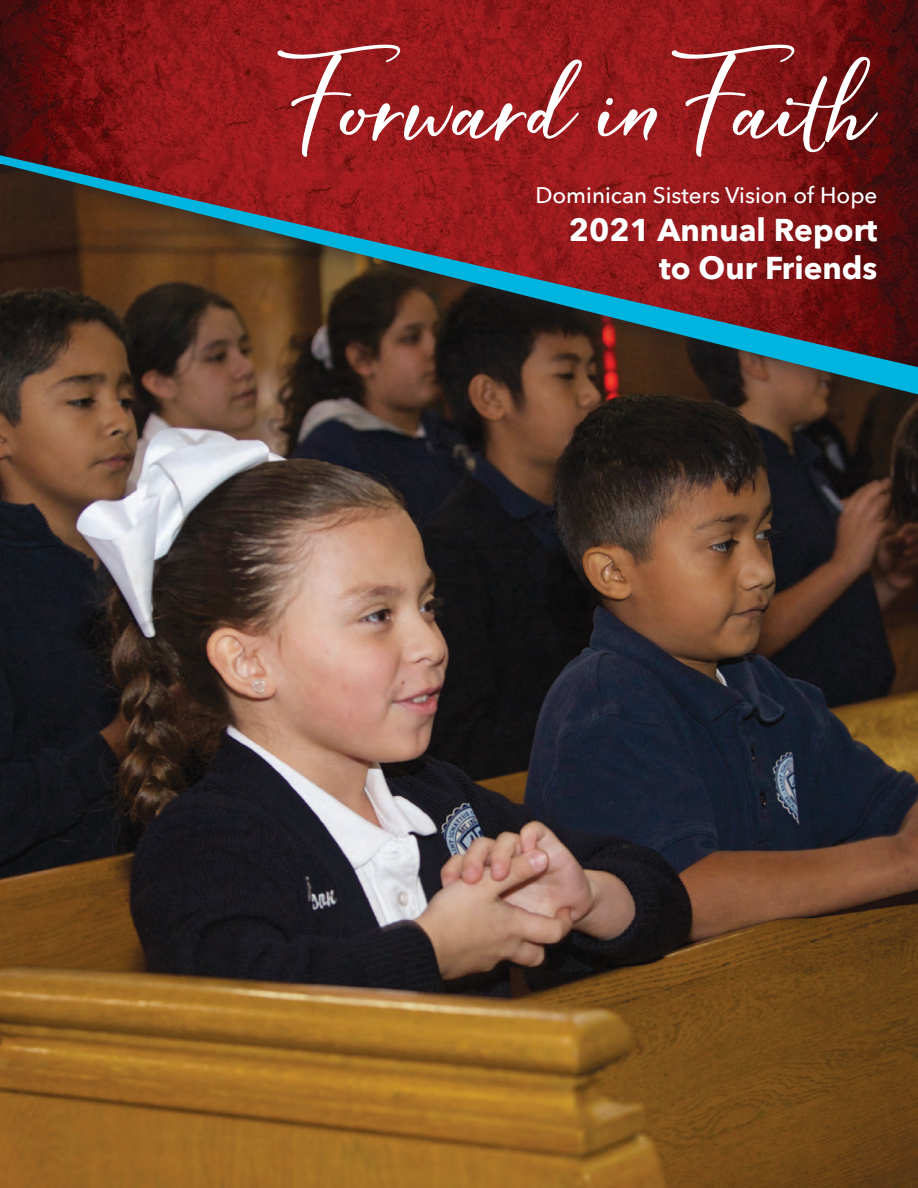
<style>
.page{position:relative;width:918px;height:1188px;background:#fff}
.page>*{position:absolute;margin:0;border:0;box-sizing:border-box;transform-origin:0 0}
.t1{font:133.05px "Hardwired Script Update";color:#fff}
.t2{font:700 31.5px/37.8px "Avenir Next";color:#fff;text-align:right}
.t3{font:500 22.5px "Avenir Next";color:#fff}
</style>
<div class="page">
<img style="left:0;top:424px;width:918px;height:764px">
<div style="left:0;top:109px;width:918px;height:315px;background:#231f20;opacity:.75"></div>
<svg style="left:0;top:367px;width:918px;height:27px;background:#544135"></svg>
<img style="left:0;top:0;width:918px;height:367px">
<h1 class="t1" style="left:300px;top:14px;width:602px">Forward in Faith</h1>
<p class="t3" style="left:535px;top:176px;width:344px">Dominican Sisters Vision of Hope</p>
<h2 class="t2" style="left:569px;top:211px;width:310px">2021 Annual Report to Our Friends</h2>
</div>
